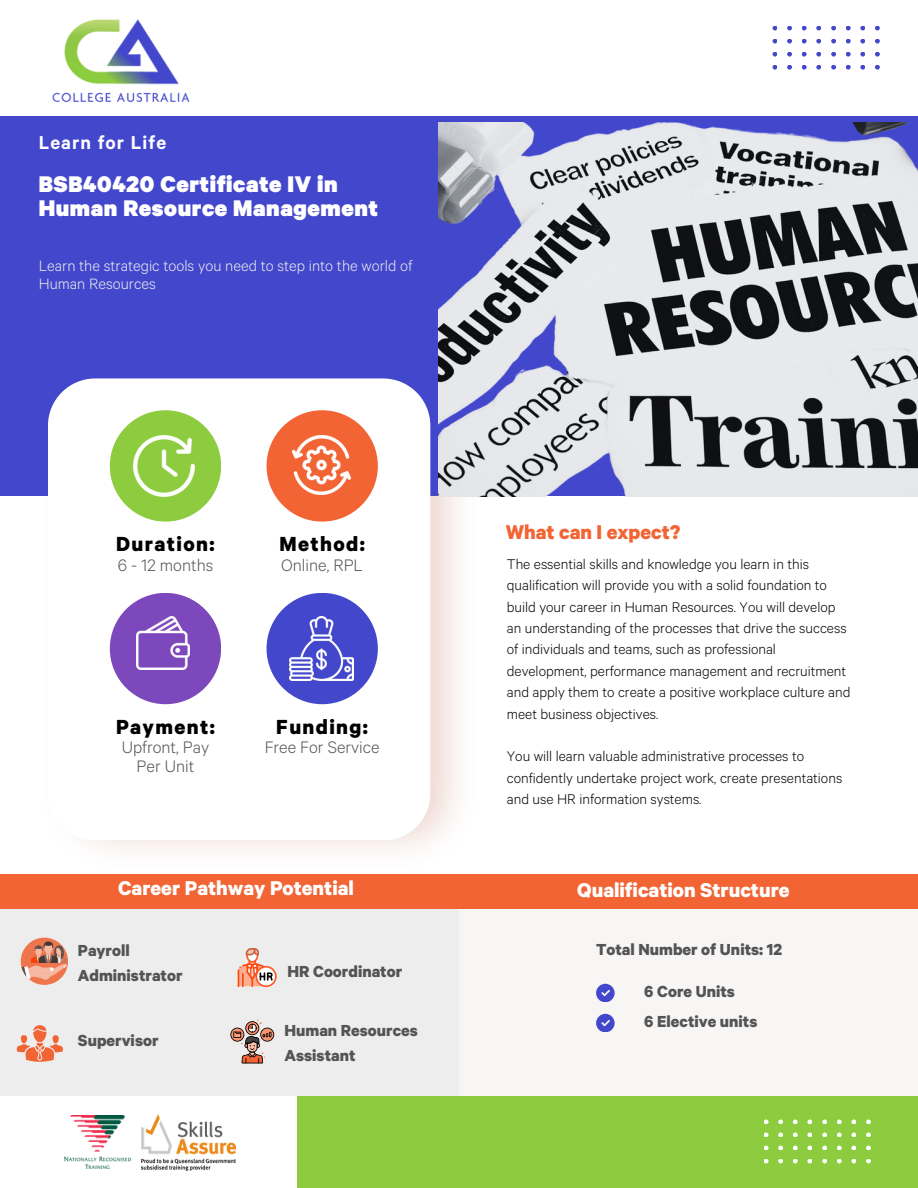
<style>
.page{position:relative;width:918px;height:1188px;background:#fff}
.page>*{position:absolute;margin:0;border:0;box-sizing:border-box;transform-origin:0 0}
.t1{font:900 25.5px/24.8px "Calibre";letter-spacing:.025em;color:#fff}
.t2{font:700 22.95px "Calibre";letter-spacing:.06em;color:#000}
.t3{font:700 22.5px "Calibre";color:#fff}
.t4{font:700 22.5px "Calibre";color:#f26434}
.t5{font:600 21px "Calibre";letter-spacing:.05em;color:#fff}
.t6{font:300 18.75px/18.5px "Calibre";color:#545454;text-align:center}
.t7{font:700 18px/24.8px "Calibre";color:#545454}
.t8{font:300 16.95px/18px "Calibre";color:#ededed}
.t9{font:300 15.75px/21.3px "Calibre";color:#000}
</style>
<div class="page">
<div style="left:0;top:117px;width:918px;height:379px;background:#4347cc"></div>
<div style="left:297px;top:1096px;width:621px;height:92px;background:#8ccc3e"></div>
<img style="left:52px;top:19px;width:138px;height:84px">
<img style="left:64px;top:1116px;width:67px;height:53px">
<img style="left:141px;top:1114px;width:95px;height:56px">
<svg style="left:773px;top:39px;width:4px;height:5px"></svg>
<svg style="left:802px;top:39px;width:5px;height:5px"></svg>
<svg style="left:787px;top:39px;width:5px;height:5px"></svg>
<svg style="left:816px;top:39px;width:5px;height:5px"></svg>
<svg style="left:773px;top:52px;width:4px;height:5px"></svg>
<svg style="left:802px;top:52px;width:5px;height:5px"></svg>
<svg style="left:787px;top:52px;width:5px;height:5px"></svg>
<svg style="left:816px;top:52px;width:5px;height:5px"></svg>
<svg style="left:773px;top:65px;width:4px;height:5px"></svg>
<svg style="left:802px;top:65px;width:5px;height:5px"></svg>
<svg style="left:787px;top:65px;width:5px;height:5px"></svg>
<svg style="left:816px;top:65px;width:5px;height:5px"></svg>
<svg style="left:773px;top:26px;width:4px;height:4px"></svg>
<svg style="left:802px;top:26px;width:5px;height:4px"></svg>
<svg style="left:787px;top:26px;width:5px;height:4px"></svg>
<svg style="left:816px;top:26px;width:5px;height:4px"></svg>
<svg style="left:831px;top:39px;width:5px;height:5px"></svg>
<svg style="left:860px;top:39px;width:5px;height:5px"></svg>
<svg style="left:846px;top:39px;width:5px;height:5px"></svg>
<svg style="left:875px;top:39px;width:5px;height:5px"></svg>
<svg style="left:831px;top:52px;width:5px;height:5px"></svg>
<svg style="left:860px;top:52px;width:5px;height:5px"></svg>
<svg style="left:846px;top:52px;width:5px;height:5px"></svg>
<svg style="left:875px;top:52px;width:5px;height:5px"></svg>
<svg style="left:831px;top:65px;width:5px;height:5px"></svg>
<svg style="left:860px;top:65px;width:5px;height:5px"></svg>
<svg style="left:846px;top:65px;width:5px;height:5px"></svg>
<svg style="left:875px;top:65px;width:5px;height:5px"></svg>
<svg style="left:831px;top:26px;width:5px;height:4px"></svg>
<svg style="left:860px;top:26px;width:5px;height:4px"></svg>
<svg style="left:846px;top:26px;width:5px;height:4px"></svg>
<svg style="left:875px;top:26px;width:5px;height:4px"></svg>
<svg style="left:764px;top:1133px;width:5px;height:4px"></svg>
<svg style="left:793px;top:1133px;width:5px;height:4px"></svg>
<svg style="left:778px;top:1133px;width:5px;height:4px"></svg>
<svg style="left:807px;top:1133px;width:5px;height:4px"></svg>
<svg style="left:764px;top:1146px;width:5px;height:4px"></svg>
<svg style="left:793px;top:1146px;width:5px;height:4px"></svg>
<svg style="left:778px;top:1146px;width:5px;height:4px"></svg>
<svg style="left:807px;top:1146px;width:5px;height:4px"></svg>
<svg style="left:764px;top:1159px;width:5px;height:4px"></svg>
<svg style="left:793px;top:1159px;width:5px;height:4px"></svg>
<svg style="left:778px;top:1159px;width:5px;height:4px"></svg>
<svg style="left:807px;top:1159px;width:5px;height:4px"></svg>
<svg style="left:764px;top:1119px;width:5px;height:5px"></svg>
<svg style="left:793px;top:1119px;width:5px;height:5px"></svg>
<svg style="left:778px;top:1119px;width:5px;height:5px"></svg>
<svg style="left:807px;top:1119px;width:5px;height:5px"></svg>
<svg style="left:822px;top:1133px;width:5px;height:4px"></svg>
<svg style="left:851px;top:1133px;width:5px;height:4px"></svg>
<svg style="left:837px;top:1133px;width:5px;height:4px"></svg>
<svg style="left:866px;top:1133px;width:5px;height:4px"></svg>
<svg style="left:822px;top:1146px;width:5px;height:4px"></svg>
<svg style="left:851px;top:1146px;width:5px;height:4px"></svg>
<svg style="left:837px;top:1146px;width:5px;height:4px"></svg>
<svg style="left:866px;top:1146px;width:5px;height:4px"></svg>
<svg style="left:822px;top:1159px;width:5px;height:4px"></svg>
<svg style="left:851px;top:1159px;width:5px;height:4px"></svg>
<svg style="left:837px;top:1159px;width:5px;height:4px"></svg>
<svg style="left:866px;top:1159px;width:5px;height:4px"></svg>
<svg style="left:822px;top:1119px;width:5px;height:5px"></svg>
<svg style="left:851px;top:1119px;width:5px;height:5px"></svg>
<svg style="left:837px;top:1119px;width:5px;height:5px"></svg>
<svg style="left:866px;top:1119px;width:5px;height:5px"></svg>
<img style="left:88px;top:495px;width:371px;height:355px">
<div style="left:48px;top:378px;width:382px;height:462px;background:#fff;border-radius:47px"></div>
<div style="left:110px;top:410px;width:111px;height:112px;background:#8ccc3e;border-radius:50%"></div>
<div style="left:267px;top:410px;width:111px;height:112px;background:#f26434;border-radius:50%"></div>
<div style="left:110px;top:593px;width:111px;height:111px;background:#7d48bb;border-radius:50%"></div>
<div style="left:267px;top:593px;width:111px;height:111px;background:#4347cc;border-radius:50%"></div>
<img style="left:292px;top:436px;width:59px;height:58px">
<img style="left:289px;top:617px;width:65px;height:64px">
<img style="left:137px;top:617px;width:53px;height:52px">
<img style="left:133px;top:436px;width:61px;height:61px">
<div style="left:0;top:874px;width:459px;height:222px;background:#ededed"></div>
<div style="left:0;top:874px;width:459px;height:34px;background:#f26434"></div>
<div style="left:459px;top:874px;width:459px;height:222px;background:#f8f5f5"></div>
<svg style="left:596px;top:984px;width:18px;height:18px"></svg>
<svg style="left:596px;top:1014px;width:18px;height:18px"></svg>
<div style="left:459px;top:874px;width:459px;height:34px;background:#f26434"></div>
<svg style="left:17px;top:1025px;width:46px;height:37px"></svg>
<svg style="left:230px;top:1020px;width:44px;height:43px"></svg>
<svg style="left:238px;top:948px;width:39px;height:39px"></svg>
<svg style="left:21px;top:938px;width:47px;height:47px"></svg>
<img style="left:438px;top:122px;width:480px;height:375px">
<p class="t5" style="left:39px;top:135px;width:129px">Learn for Life</p>
<p class="t1" style="left:39px;top:175px;width:341px">BSB40420 Certificate IV in<br>Human Resource Management</p>
<p class="t8" style="left:39px;top:260px;width:375px">Learn the strategic tools you need to step into the world of<br>Human Resources</p>
<p class="t2" style="left:116px;top:536px;width:100px">Duration:</p>
<h1 class="t6" style="left:118px;top:559px;width:97px">6 - 12 months</h1>
<h4 class="t2" style="left:280px;top:536px;width:87px">Method:</h4>
<p class="t6" style="left:281px;top:559px;width:83px">Online, RPL</p>
<h1 class="t2" style="left:116px;top:719px;width:100px">Payment:</h1>
<h4 class="t6" style="left:122px;top:741px;width:89px">Upfront, Pay<br>Per Unit</h4>
<p class="t2" style="left:276px;top:719px;width:93px">Funding:</p>
<h2 class="t6" style="left:265px;top:741px;width:116px">Free For Service</h2>
<h2 class="t3" style="left:118px;top:881px;width:237px">Career Pathway Potential</h2>
<p class="t7" style="left:78px;top:941px;width:106px">Payroll<br>Administrator</p>
<p class="t7" style="left:78px;top:1031px;width:82px">Supervisor</p>
<p class="t7" style="left:288px;top:962px;width:116px">HR Coordinator</p>
<p class="t7" style="left:285px;top:1021px;width:135px">Human Resources<br>Assistant</p>
<p class="t4" style="left:506px;top:524px;width:176px">What can I expect?</p>
<p class="t9" style="left:507px;top:556px;width:345px">The essential skills and knowledge you learn in this qualification will provide you with a solid foundation to build your career in Human Resources. You will develop an understanding of the processes that drive the success of individuals and teams, such as professional development, performance management and recruitment and apply them to create a positive workplace culture and meet business objectives.</p>
<p class="t9" style="left:507px;top:748px;width:337px">You will learn valuable administrative processes to confidently undertake project work, create presentations and use HR information systems.</p>
<p class="t3" style="left:577px;top:883px;width:214px">Qualification Structure</p>
<h4 class="t7" style="left:596px;top:940px;width:188px">Total Number of Units: 12</h4>
<p class="t7" style="left:644px;top:982px;width:92px">6 Core Units</p>
<h1 class="t7" style="left:644px;top:1012px;width:115px">6 Elective units</h1>
</div>
